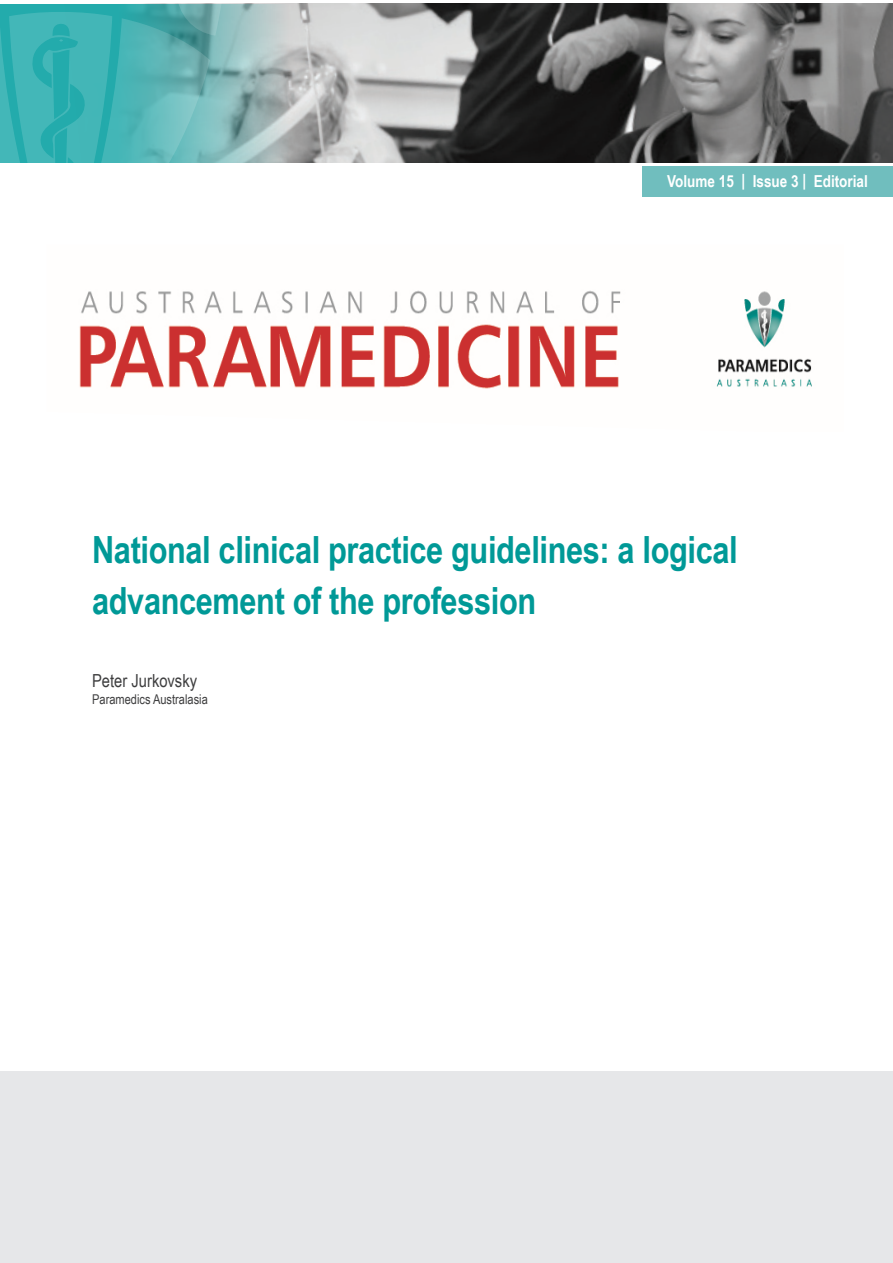
<style>
.page{position:relative;width:893px;height:1263px;background:#fff}
.page>*{position:absolute;margin:0;border:0;box-sizing:border-box;transform-origin:0 0}
.t1{font:700 37.5px/51.6px "Arial Narrow";letter-spacing:-.01em;color:#009997}
.t2{font:18px "Arial Narrow";color:#3e3e3f}
.t3{font:700 16.5px "Arial Narrow";color:#fff}
.t4{font:13.5px "Arial Narrow";color:#3e3e3f}
</style>
<div class="page">
<div style="left:0;top:1071px;width:893px;height:192px;background:#e6e7e9"></div>
<img style="left:227px;top:4px;width:666px;height:158px">
<svg style="left:0;top:3px;width:227px;height:160px"></svg>
<div style="left:642px;top:166px;width:251px;height:30px;background:#70bebe"></div>
<img style="left:79px;top:290px;width:733px;height:99px">
<p class="t3" style="left:667px;top:169px;width:202px">Volume 15 | Issue 3 | Editorial</p>
<p class="t1" style="left:92px;top:522px;width:647px">National clinical practice guidelines: a logical advancement of the profession</p>
<p class="t2" style="left:92px;top:668px;width:106px">Peter Jurkovsky</p>
<p class="t4" style="left:92px;top:689px;width:117px">Paramedics Australasia</p>
</div>
